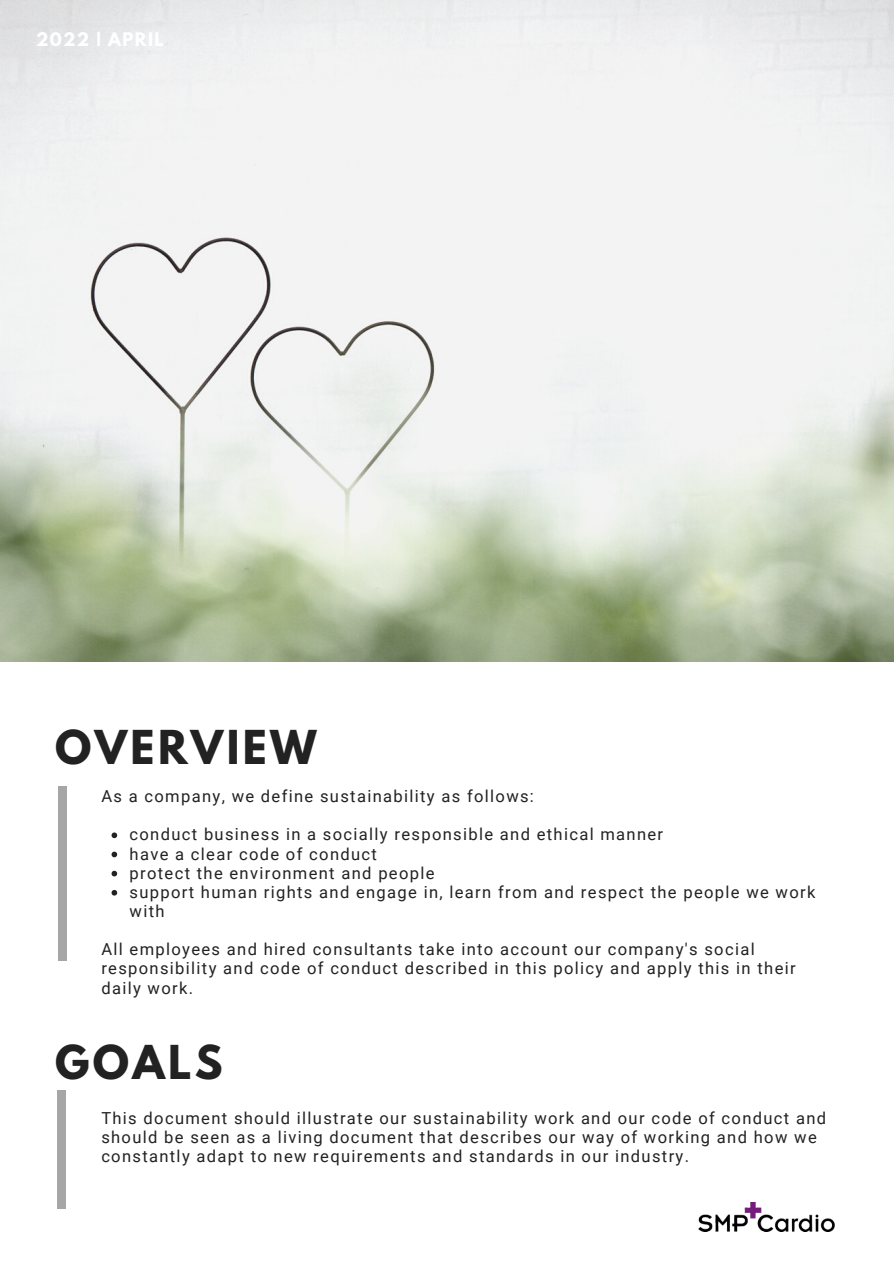
<style>
.page{position:relative;width:894px;height:1264px;background:#fff}
.page>*{position:absolute;margin:0;border:0;box-sizing:border-box;transform-origin:0 0}
.t1{font:700 41.4px "League Spartan";letter-spacing:.08em;color:#222}
.t2{font:16.5px/19.2px "Roboto";letter-spacing:.08em;color:#222}
.t3{font:700 16.5px "League Spartan";letter-spacing:.08em;color:#fff}
</style>
<div class="page">
<img style="left:0;top:0;width:893px;height:661px">
<div style="left:59px;top:785px;width:8px;height:175px;background:#a6a6a6"></div>
<div style="left:58px;top:1090px;width:8px;height:118px;background:#a6a6a6"></div>
<svg style="left:111px;top:832px;width:6px;height:6px"></svg>
<svg style="left:111px;top:851px;width:6px;height:6px"></svg>
<svg style="left:111px;top:870px;width:6px;height:6px"></svg>
<svg style="left:111px;top:890px;width:6px;height:5px"></svg>
<img style="left:698px;top:1202px;width:135px;height:29px">
<p class="t3" style="left:36px;top:31px;width:129px">2022 | APRIL</p>
<p class="t1" style="left:55px;top:726px;width:263px">OVERVIEW</p>
<p class="t2" style="left:101px;top:786px;width:434px">As a company, we define sustainability as follows:</p>
<p class="t2" style="left:129px;top:825px;width:535px">conduct business in a socially responsible and ethical manner</p>
<p class="t2" style="left:129px;top:844px;width:249px">have a clear code of conduct</p>
<p class="t2" style="left:129px;top:863px;width:306px">protect the environment and people</p>
<p class="t2" style="left:129px;top:882px;width:687px">support human rights and engage in, learn from and respect the people we work with</p>
<p class="t2" style="left:101px;top:940px;width:695px">All employees and hired consultants take into account our company's social responsibility and code of conduct described in this policy and apply this in their daily work.</p>
<p class="t1" style="left:55px;top:1041px;width:169px">GOALS</p>
<p class="t2" style="left:101px;top:1108px;width:726px">This document should illustrate our sustainability work and our code of conduct and should be seen as a living document that describes our way of working and how we constantly adapt to new requirements and standards in our industry.</p>
</div>
